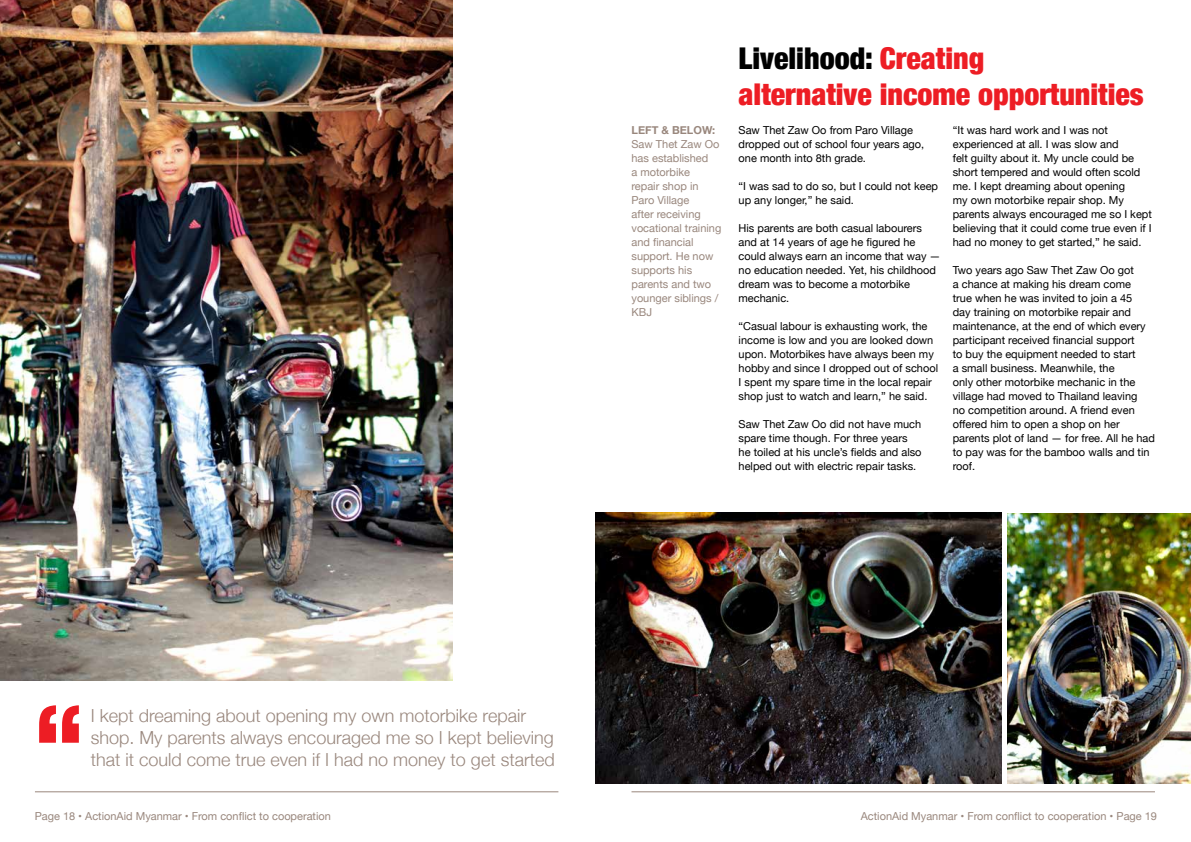
<style>
.page{position:relative;width:1191px;height:842px;background:#fff}
.page>*{position:absolute;margin:0;border:0;box-sizing:border-box;transform-origin:0 0}
.t1{font:900 condensed 100px "Helvetica Neue";color:#ed1d24}
.t2{font:900 condensed 30px/36px "Helvetica Neue";color:#ed1d24}
.t3{font:300 18px/21.6px "Helvetica Neue";color:#99877d}
.t4{font:11px/14px "Helvetica Neue";color:#000}
.t5{font:11px/14px "Helvetica Neue";color:#99877d}
.t6{font:700 11px "Helvetica Neue";color:#99877d}
.s1{color:#000}
</style>
<div class="page">
<hr style="left:631px;top:791px;width:524px;height:1px;background:#99877d">
<hr style="left:35px;top:791px;width:523px;height:1px;background:#99877d">
<img style="left:0;top:0;width:452px;height:680px">
<img style="left:595px;top:512px;width:406px;height:272px">
<img style="left:1007px;top:513px;width:184px;height:271px">
<p class="t6" style="left:631px;top:122px;width:85px">LEFT &amp; BELOW:</p>
<p class="t5" style="left:631px;top:138px;width:91px">Saw Thet Zaw Oo has established<br>a motorbike<br>repair shop in<br>Paro Village<br>after receiving vocational training and financial support. He now supports his parents and two younger siblings /<br>KBJ</p>
<h2 class="t2" style="left:738px;top:39px;width:407px"><span class="s1">Livelihood:</span> Creating<br>alternative income opportunities</h2>
<p class="t4" style="left:738px;top:124px;width:187px">Saw Thet Zaw Oo from Paro Village dropped out of school four years ago, one month into 8th grade.</p>
<p class="t4" style="left:738px;top:180px;width:201px">“I was sad to do so, but I could not keep up any longer,” he said.</p>
<p class="t4" style="left:738px;top:222px;width:203px">His parents are both casual labourers and at 14 years of age he figured he could always earn an income that way — no education needed. Yet, his childhood dream was to become a motorbike mechanic.</p>
<p class="t4" style="left:738px;top:320px;width:201px">“Casual labour is exhausting work, the income is low and you are looked down upon. Motorbikes have always been my hobby and since I dropped out of school I spent my spare time in the local repair shop just to watch and learn,” he said.</p>
<p class="t4" style="left:738px;top:418px;width:184px">Saw Thet Zaw Oo did not have much spare time though. For three years he toiled at his uncle’s fields and also helped out with electric repair tasks.</p>
<p class="t4" style="left:952px;top:124px;width:201px">“It was hard work and I was not experienced at all. I was slow and<br>felt guilty about it. My uncle could be short tempered and would often scold me. I kept dreaming about opening<br>my own motorbike repair shop. My parents always encouraged me so I kept believing that it could come true even if I had no money to get started,” he said.</p>
<p class="t4" style="left:952px;top:264px;width:204px">Two years ago Saw Thet Zaw Oo got<br>a chance at making his dream come<br>true when he was invited to join a 45<br>day training on motorbike repair and maintenance, at the end of which every participant received financial support<br>to buy the equipment needed to start<br>a small business. Meanwhile, the<br>only other motorbike mechanic in the village had moved to Thailand leaving<br>no competition around. A friend even offered him to open a shop on her parents plot of land — for free. All he had to pay was for the bamboo walls and tin roof.</p>
<h1 class="t1" style="left:35px;top:659px;width:50px">“</h1>
<h3 class="t3" style="left:91px;top:704px;width:464px">I kept dreaming about opening my own motorbike repair shop. My parents always encouraged me so I kept believing</h3>
<h3 class="t3" style="left:91px;top:747px;width:465px">that it could come true even if I had no money to get started</h3>
<p class="t5" style="left:35px;top:809px;width:298px">Page 18 • ActionAid Myanmar • From conflict to cooperation</p>
<p class="t5" style="left:860px;top:809px;width:298px">ActionAid Myanmar • From conflict to cooperation • Page 19</p>
</div>
